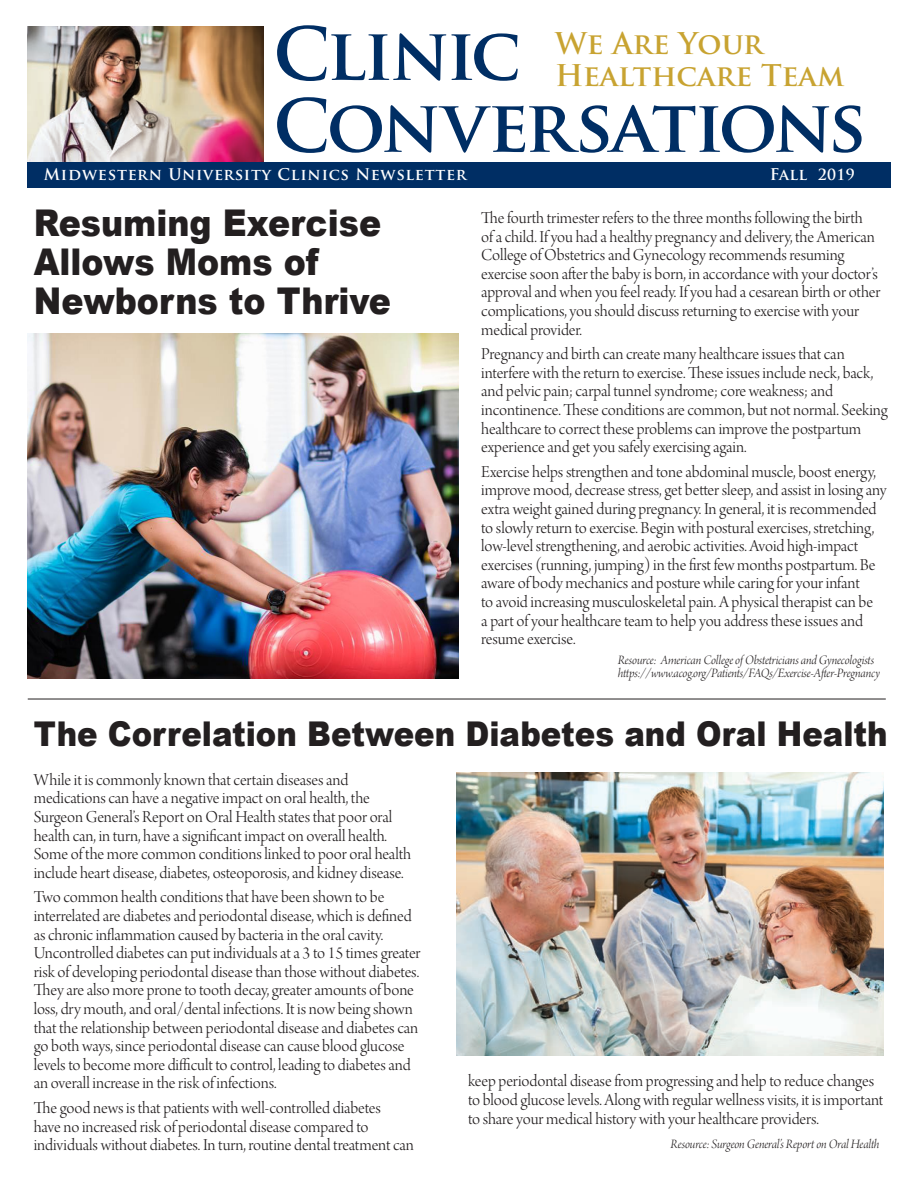
<style>
.page{position:relative;width:918px;height:1188px;background:#fff}
.page>*{position:absolute;margin:0;border:0;box-sizing:border-box;transform-origin:0 0}
.t1{font:700 71.1px "Trajan Pro";letter-spacing:-.045em;color:#002e64}
.t2{font:900 36.9px/39px "Arial";color:#231f20;scale:.9 1}
.t3{font:900 34.2px "Arial";color:#231f20;scale:.9 1}
.t4{font:700 29.25px/31.7px "Trajan Pro";color:#c8a331}
.t5{font:17.7px/18.6px "Arno Pro Light Display";letter-spacing:-.005em;color:#231f20}
.t6{font:700 15.75px "Trajan Pro";letter-spacing:.05em;color:#fff}
.t7{font:13.5px "Arno Pro Light Italic Display";letter-spacing:-.01em;color:#231f20}
.s1{font-size:15px}
</style>
<div class="page">
<img style="left:28px;top:26px;width:236px;height:136px">
<img style="left:28px;top:333px;width:431px;height:345px">
<hr style="left:28px;top:699px;width:858px;height:1px;background:#231f20">
<div style="left:28px;top:162px;width:863px;height:26px;background:#002e64"></div>
<img style="left:457px;top:773px;width:427px;height:283px">
<p class="t1" style="left:273px;top:10px;width:249px">Clinic</p>
<p class="t1" style="left:273px;top:82px;width:595px">Conversations</p>
<p class="t4" style="left:555px;top:28px;width:291px">We Are Your<br>Healthcare Team</p>
<p class="t6" style="left:44px;top:164px;width:424px">Midwestern University Clinics Newsletter</p>
<p class="t6" style="left:770px;top:164px;width:87px">Fall <span class="s1">2019</span></p>
<p class="t2" style="left:34px;top:202px;width:398px">Resuming Exercise<br>Allows Moms of<br>Newborns to Thrive</p>
<p class="t5" style="left:481px;top:210px;width:401px">The fourth trimester refers to the three months following the birth<br>of a child. If you had a healthy pregnancy and delivery, the American College of Obstetrics and Gynecology recommends resuming exercise soon after the baby is born, in accordance with your doctor’s approval and when you feel ready. If you had a cesarean birth or other complications, you should discuss returning to exercise with your medical provider.</p>
<p class="t5" style="left:481px;top:346px;width:408px">Pregnancy and birth can create many healthcare issues that can interfere with the return to exercise. These issues include neck, back, and pelvic pain; carpal tunnel syndrome; core weakness; and incontinence. These conditions are common, but not normal. Seeking healthcare to correct these problems can improve the postpartum experience and get you safely exercising again.</p>
<p class="t5" style="left:481px;top:463px;width:407px">Exercise helps strengthen and tone abdominal muscle, boost energy, improve mood, decrease stress, get better sleep, and assist in losing any extra weight gained during pregnancy. In general, it is recommended to slowly return to exercise. Begin with postural exercises, stretching, low-level strengthening, and aerobic activities. Avoid high-impact exercises (running, jumping) in the first few months postpartum. Be aware of body mechanics and posture while caring for your infant<br>to avoid increasing musculoskeletal pain. A physical therapist can be<br>a part of your healthcare team to help you address these issues and resume exercise.</p>
<p class="t7" style="left:618px;top:652px;width:258px">Resource: American College of Obstetricians and Gynecologists</p>
<p class="t7" style="left:618px;top:666px;width:264px">https://www.acog.org/Patients/FAQs/Exercise-After-Pregnancy</p>
<p class="t3" style="left:34px;top:709px;width:950px">The Correlation Between Diabetes and Oral Health</p>
<p class="t5" style="left:34px;top:771px;width:379px">While it is commonly known that certain diseases and medications can have a negative impact on oral health, the Surgeon General’s Report on Oral Health states that poor oral health can, in turn, have a significant impact on overall health.<br>Some of the more common conditions linked to poor oral health include heart disease, diabetes, osteoporosis, and kidney disease.</p>
<p class="t5" style="left:34px;top:889px;width:388px">Two common health conditions that have been shown to be interrelated are diabetes and periodontal disease, which is defined as chronic inflammation caused by bacteria in the oral cavity.<br>Uncontrolled diabetes can put individuals at a 3 to 15 times greater risk of developing periodontal disease than those without diabetes.<br>They are also more prone to tooth decay, greater amounts of bone loss, dry mouth, and oral/dental infections. It is now being shown that the relationship between periodontal disease and diabetes can go both ways, since periodontal disease can cause blood glucose levels to become more difficult to control, leading to diabetes and an overall increase in the risk of infections.</p>
<p class="t5" style="left:34px;top:1100px;width:382px">The good news is that patients with well-controlled diabetes<br>have no increased risk of periodontal disease compared to individuals without diabetes. In turn, routine dental treatment can</p>
<p class="t5" style="left:468px;top:1073px;width:417px">keep periodontal disease from progressing and help to reduce changes to blood glucose levels. Along with regular wellness visits, it is important to share your medical history with your healthcare providers.</p>
<p class="t7" style="left:671px;top:1137px;width:211px">Resource: Surgeon General’s Report on Oral Health</p>
</div>
